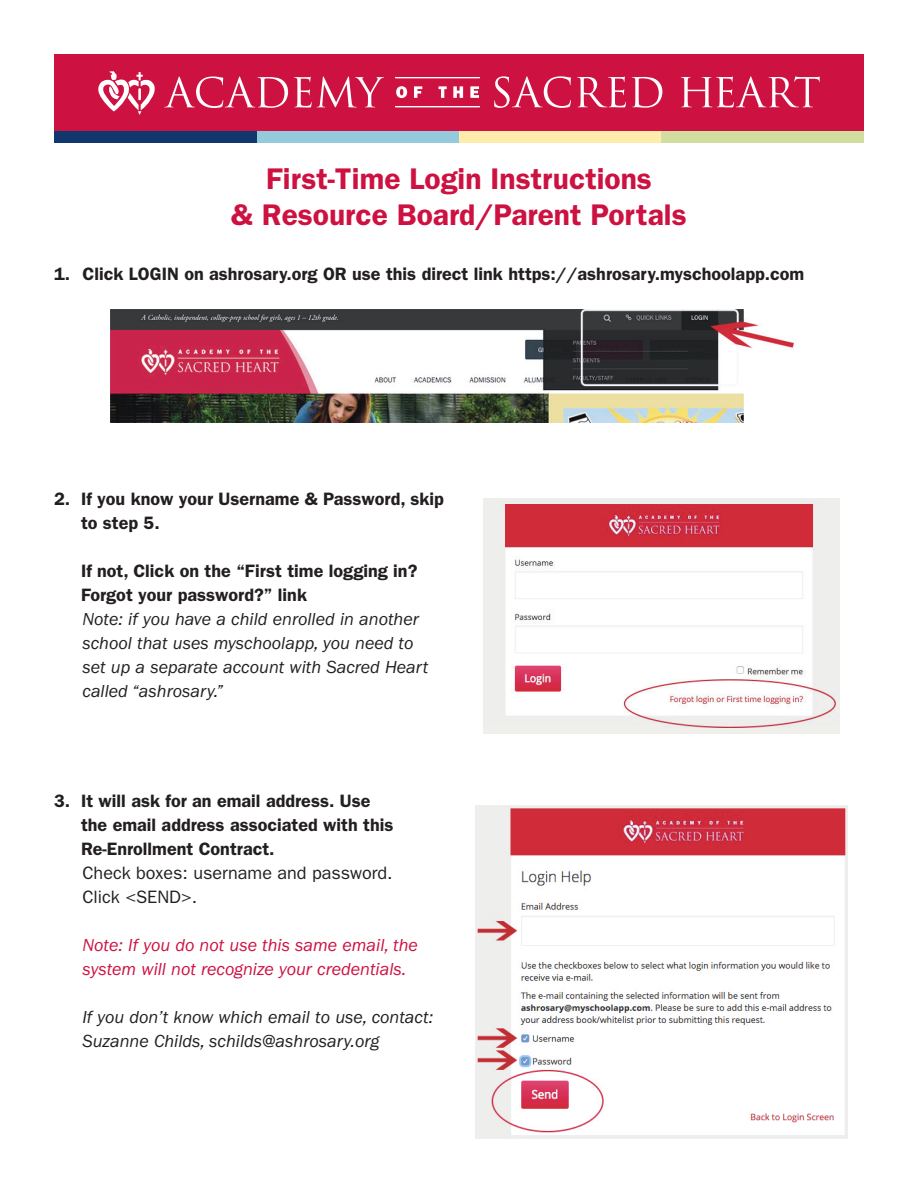
<style>
.page{position:relative;width:918px;height:1188px;background:#fff}
.page>*{position:absolute;margin:0;border:0;box-sizing:border-box;transform-origin:0 0}
.t1{font:600 30px/36px "ITC Franklin Gothic Std";color:#cd1141;text-align:center}
.t2{font:600 18px/24px "ITC Franklin Gothic Std";color:#231f20}
.t3{font:italic 18px/24px "ITC Franklin Gothic Std";color:#231f20}
.t4{font:italic 18px/24px "ITC Franklin Gothic Std";color:#cd1141}
.t5{font:18px/24px "ITC Franklin Gothic Std";color:#231f20}
</style>
<div class="page">
<div style="left:54px;top:54px;width:810px;height:77px;background:#cd1141"></div>
<svg style="left:494px;top:76px;width:77px;height:32px"></svg>
<svg style="left:577px;top:77px;width:49px;height:30px"></svg>
<svg style="left:632px;top:77px;width:30px;height:31px"></svg>
<svg style="left:681px;top:76px;width:139px;height:31px"></svg>
<svg style="left:164px;top:77px;width:124px;height:31px"></svg>
<svg style="left:294px;top:77px;width:90px;height:31px"></svg>
<hr style="left:395px;top:77px;width:85px;height:1px;background:#fff">
<hr style="left:395px;top:106px;width:85px;height:1px;background:#fff">
<svg style="left:98px;top:71px;width:57px;height:44px"></svg>
<svg style="left:396px;top:86px;width:11px;height:12px"></svg>
<svg style="left:414px;top:86px;width:8px;height:12px"></svg>
<svg style="left:439px;top:86px;width:8px;height:12px"></svg>
<svg style="left:453px;top:86px;width:10px;height:12px"></svg>
<svg style="left:470px;top:86px;width:9px;height:12px"></svg>
<img style="left:483px;top:498px;width:357px;height:236px">
<div style="left:256px;top:131px;width:203px;height:12px;background:#95c9dc"></div>
<div style="left:459px;top:131px;width:203px;height:12px;background:#ffecad"></div>
<div style="left:54px;top:131px;width:202px;height:12px;background:#11386d"></div>
<div style="left:662px;top:131px;width:202px;height:12px;background:#d1dea0"></div>
<img style="left:476px;top:806px;width:372px;height:333px">
<img style="left:110px;top:309px;width:683px;height:114px">
<h1 class="t1" style="left:231px;top:160px;width:457px">First-Time Login Instructions<br>&amp; Resource Board/Parent Portals</h1>
<p class="t2" style="left:54px;top:262px;width:752px">1. Click LOGIN on ashrosary.org OR use this direct link https://ashrosary.myschoolapp.com</p>
<p class="t2" style="left:81px;top:487px;width:364px;text-indent:-27px">2. If you know your Username &amp; Password, skip to step 5.</p>
<p class="t2" style="left:81px;top:559px;width:338px">If not, Click on the “First time logging in?<br>Forgot your password?” link</p>
<p class="t3" style="left:82px;top:607px;width:347px">Note: if you have a child enrolled in another school that uses myschoolapp, you need to set up a separate account with Sacred Heart called “ashrosary.”</p>
<p class="t2" style="left:81px;top:789px;width:314px;text-indent:-27px">3. It will ask for an email address. Use the email address associated with this<br>Re-Enrollment Contract.</p>
<p class="t5" style="left:82px;top:861px;width:312px">Check boxes: username and password.<br>Click &lt;SEND&gt;.</p>
<p class="t4" style="left:82px;top:933px;width:337px">Note: If you do not use this same email, the system will not recognize your credentials.</p>
<p class="t3" style="left:82px;top:1005px;width:352px">If you don’t know which email to use, contact:<br>Suzanne Childs, schilds@ashrosary.org</p>
</div>
